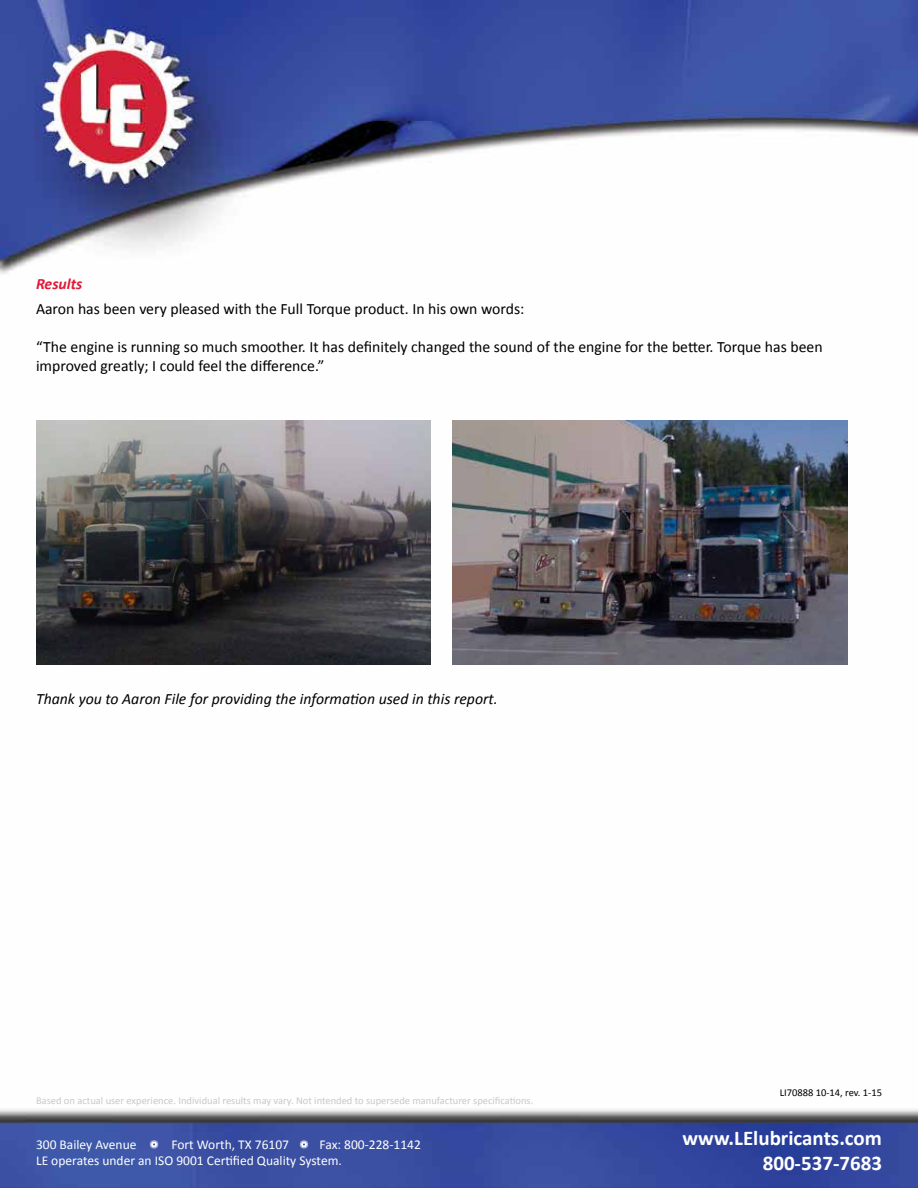
<style>
.page{position:relative;width:918px;height:1188px;background:#fff}
.page>*{position:absolute;margin:0;border:0;box-sizing:border-box;transform-origin:0 0}
.t1{font:700 21px/25.2px "Calibri";color:#fff;text-align:right}
.t2{font:15.75px/18.9px "Calibri";color:#000}
.t3{font:italic 15.75px "Calibri";color:#000}
.t4{font:italic 700 15.75px "Calibri";color:#e31837}
.t5{font:13.5px/16.2px "Calibri";color:#fff}
.t6{font:10.5px "Calibri";color:#c7c8ca}
.t7{font:10.5px "Calibri";color:#000}
</style>
<div class="page">
<img style="left:0;top:0;width:918px;height:1188px">
<svg style="left:150px;top:1140px;width:8px;height:9px"></svg>
<svg style="left:300px;top:1140px;width:8px;height:9px"></svg>
<img style="left:36px;top:420px;width:395px;height:245px">
<img style="left:453px;top:420px;width:394px;height:245px">
<p class="t4" style="left:36px;top:274px;width:48px">Results</p>
<p class="t2" style="left:36px;top:299px;width:490px">Aaron has been very pleased with the Full Torque product. In his own words:</p>
<p class="t2" style="left:36px;top:337px;width:788px">“The engine is running so much smoother. It has definitely changed the sound of the engine for the better. Torque has been improved greatly; I could feel the difference.”</p>
<p class="t3" style="left:36px;top:688px;width:463px">Thank you to Aaron File for providing the information used in this report.</p>
<p class="t6" style="left:36px;top:1094px;width:499px">Based on actual user experience. Individual results may vary. Not intended to supersede manufacturer specifications.</p>
<p class="t5" style="left:36px;top:1136px;width:102px">300 Bailey Avenue</p>
<p class="t5" style="left:171px;top:1136px;width:119px">Fort Worth, TX 76107</p>
<p class="t5" style="left:36px;top:1136px;width:386px;text-indent:284px">Fax: 800-228-1142<br>LE operates under an ISO 9001 Certified Quality System.</p>
<p class="t7" style="left:780px;top:1086px;width:104px">LI70888 10-14, rev. 1-15</p>
<h1 class="t1" style="left:683px;top:1125px;width:201px">www.LElubricants.com<br>800-537-7683</h1>
</div>
